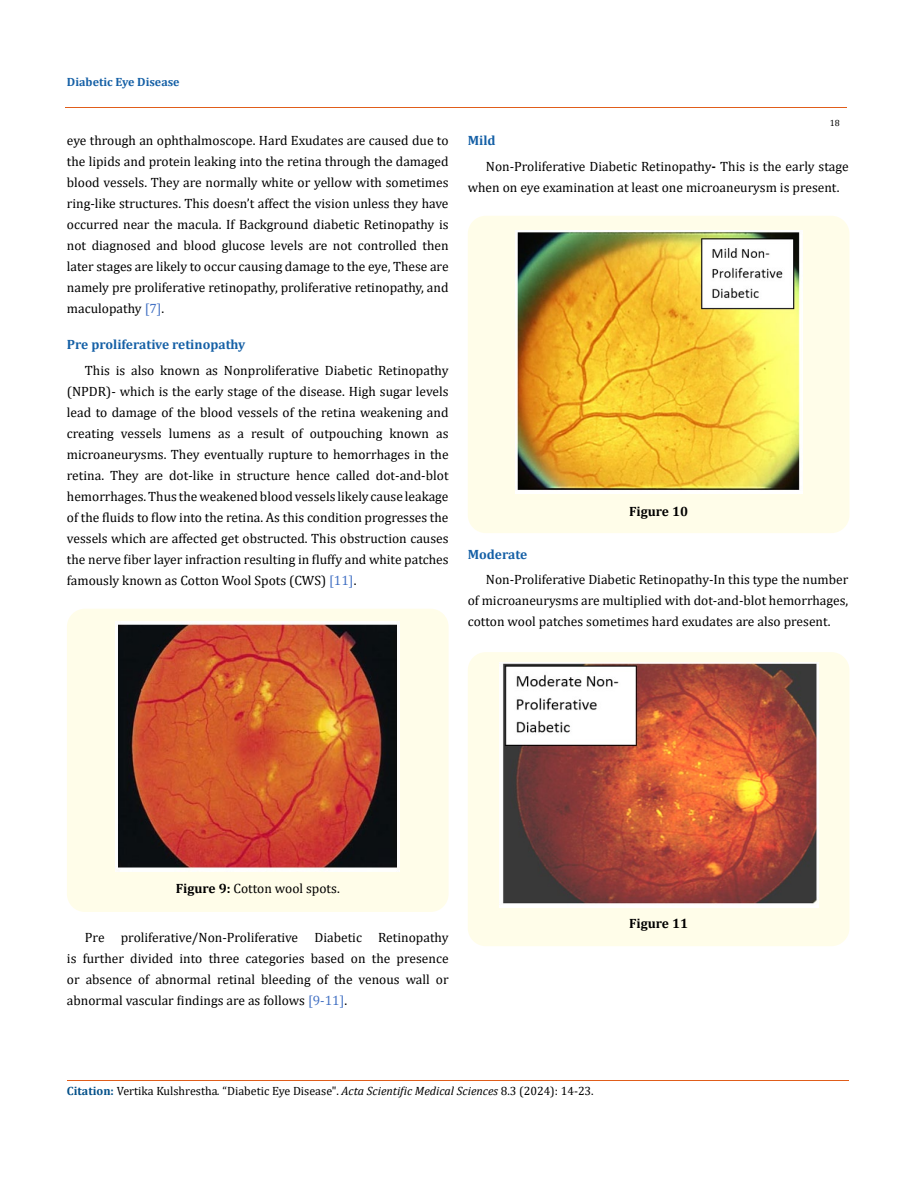
<style>
.page{position:relative;width:917px;height:1188px;background:#fff}
.page>*{position:absolute;margin:0;border:0;box-sizing:border-box;transform-origin:0 0}
.t1{font:13.5px/21px "Cambria";color:#000;text-align:justify}
.t2{font:700 13.5px "Cambria";color:#1560a6}
.t3{font:700 13.5px "Cambria";color:#000}
.t4{font:12px "Cambria";color:#000}
.t5{font:700 12px "Cambria";color:#1560a6}
.t6{font:9px "Cambria";color:#000}
.s1{color:#4472c4}
.s2{font-weight:700;color:#1560a6}
.s3{font-weight:700}
.s4{font-weight:700;color:#035089}
.s5{font-style:italic}
</style>
<div class="page">
<div style="left:67px;top:609px;width:381px;height:303px;background:#fffde9;border-radius:18px"></div>
<img style="left:116px;top:621px;width:283px;height:250px">
<div style="left:468px;top:216px;width:381px;height:317px;background:#fffde9;border-radius:18px"></div>
<img style="left:515px;top:231px;width:287px;height:263px">
<div style="left:468px;top:652px;width:381px;height:294px;background:#fffde9;border-radius:18px"></div>
<img style="left:499px;top:663px;width:319px;height:244px">
<hr style="left:65px;top:108px;width:782px;height:1px;background:#e05d1a">
<hr style="left:67px;top:1080px;width:781px;height:1px;background:#e05d1a">
<p class="t5" style="left:67px;top:73px;width:114px">Diabetic Eye Disease</p>
<p class="t1" style="left:67px;top:130px;width:383px">eye through an ophthalmoscope. Hard Exudates are caused due to the lipids and protein leaking into the retina through the damaged blood vessels. They are normally white or yellow with sometimes ring-like structures. This doesn’t affect the vision unless they have occurred near the macula. If Background diabetic Retinopathy is not diagnosed and blood glucose levels are not controlled then later stages are likely to occur causing damage to the eye, These are namely pre proliferative retinopathy, proliferative retinopathy, and maculopathy <span class="s1">[7]</span>.</p>
<p class="t2" style="left:67px;top:335px;width:180px">Pre proliferative retinopathy</p>
<p class="t1" style="left:67px;top:360px;width:383px;text-indent:18px">This is also known as Nonproliferative Diabetic Retinopathy (NPDR)- which is the early stage of the disease. High sugar levels lead to damage of the blood vessels of the retina weakening and creating vessels lumens as a result of outpouching known as microaneurysms. They eventually rupture to hemorrhages in the retina. They are dot-like in structure hence called dot-and-blot hemorrhages. Thus the weakened blood vessels likely cause leakage of the fluids to flow into the retina. As this condition progresses the vessels which are affected get obstructed. This obstruction causes the nerve fiber layer infraction resulting in fluffy and white patches famously known as Cotton Wool Spots (CWS) <span class="s1">[11]</span>.</p>
<p class="t6" style="left:829px;top:118px;width:11px">18</p>
<p class="t1" style="left:486px;top:128px;width:364px;line-height:25.5px;text-indent:-18px"><span class="s2">Mild<br></span>Non-Proliferative Diabetic Retinopathy<span class="s3">-</span> This is the early stage</p>
<p class="t1" style="left:468px;top:177px;width:373px">when on eye examination at least one microaneurysm is present.</p>
<p class="t3" style="left:629px;top:502px;width:60px">Figure 10</p>
<p class="t2" style="left:468px;top:545px;width:61px">Moderate</p>
<p class="t1" style="left:468px;top:569px;width:382px;text-indent:18px">Non-Proliferative Diabetic Retinopathy-In this type the number of microaneurysms are multiplied with dot-and-blot hemorrhages, cotton wool patches sometimes hard exudates are also present.</p>
<p class="t1" style="left:176px;top:877px;width:165px"><span class="s3">Figure 9:</span> Cotton wool spots.</p>
<p class="t1" style="left:67px;top:927px;width:383px;text-indent:18px">Pre proliferative/Non-Proliferative Diabetic Retinopathy is further divided into three categories based on the presence or absence of abnormal retinal bleeding of the venous wall or abnormal vascular findings are as follows <span class="s1">[9-11]</span>.</p>
<p class="t3" style="left:629px;top:914px;width:60px">Figure 11</p>
<p class="t4" style="left:67px;top:1084px;width:528px"><span class="s4">Citation:</span> Vertika Kulshrestha<span class="s5">.</span> “Diabetic Eye Disease". <span class="s5">Acta Scientific Medical Sciences</span> 8.3 (2024): 14-23.</p>
</div>
